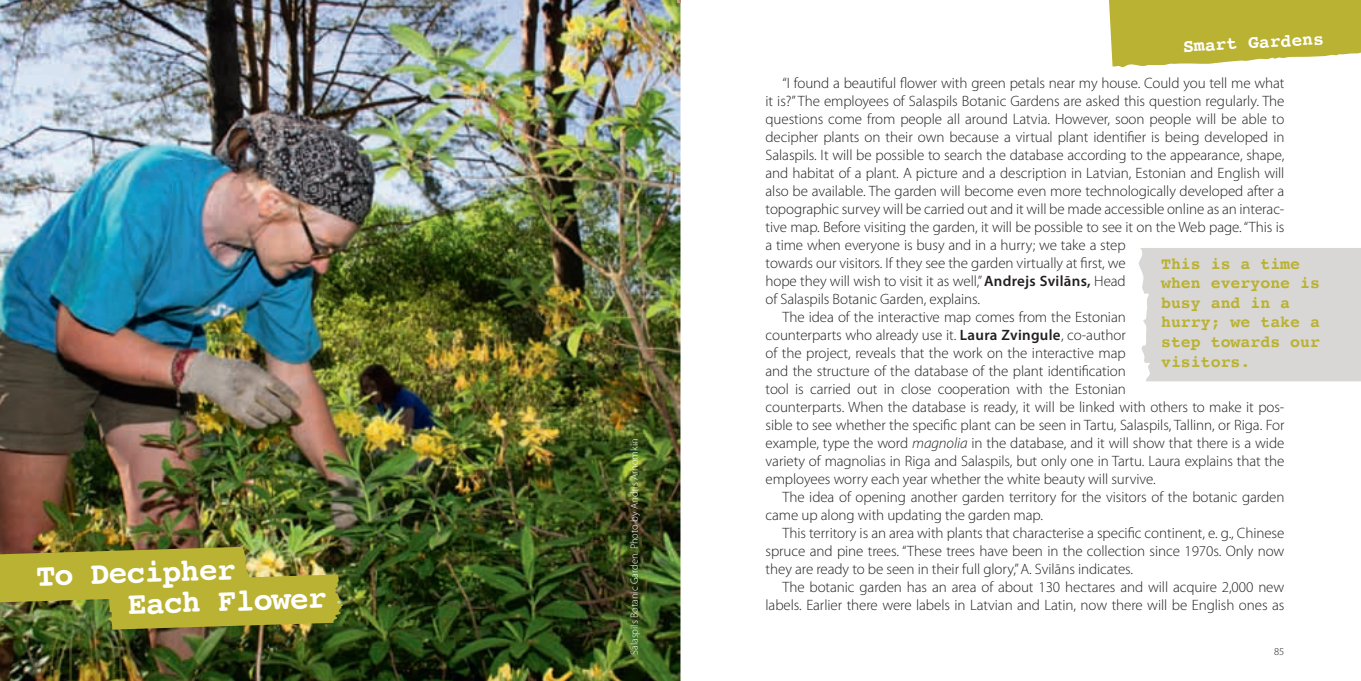
<style>
.page{position:relative;width:1361px;height:681px;background:#fff}
.page>*{position:absolute;margin:0;border:0;box-sizing:border-box;transform-origin:0 0}
.t1{font:700 31.5px/31.5px "Courier 10 Pitch TL";color:#fff}
.t2{font:700 18px "Courier 10 Pitch TL";color:#fff}
.t3{font:700 16.5px/19.5px "Courier 10 Pitch TL";color:#bab232}
.t4{font:300 15px "Myriad Pro";letter-spacing:-.005em;color:#231f20}
.t5{font:300 10.5px "Myriad Pro";color:#fff}
.t6{font:300 10.5px "Myriad Pro";color:#231f20}
.s1{font-weight:600}
.s2{font-style:italic}
</style>
<div class="page">
<img style="left:0;top:0;width:680px;height:680px">
<svg style="left:1109px;top:0;width:252px;height:67px;background:#c1ba47"></svg>
<div style="left:1138px;top:248px;width:223px;height:133px;background:#d8d7d6"></div>
<img style="left:0;top:546px;width:343px;height:83px">
<h1 class="t1" style="left:126px;top:557px;width:201px;text-indent:-90px;rotate:-2deg">To Decipher<br>Each Flower</h1>
<p class="t5" style="left:629px;top:654px;width:218px;rotate:-90deg">Salaspils Botanic Garden. Photo by Andris Arhomkin</p>
<p class="t2" style="left:1182px;top:36px;width:142px;rotate:-3deg">Smart Gardens</p>
<p class="t4" style="left:782px;top:75px;width:503px">“I found a beautiful flower with green petals near my house. Could you tell me what</p>
<p class="t4" style="left:765px;top:93px;width:520px">it is?” The employees of Salaspils Botanic Gardens are asked this question regularly. The</p>
<p class="t4" style="left:765px;top:111px;width:520px">questions come from people all around Latvia. However, soon people will be able to</p>
<p class="t4" style="left:765px;top:129px;width:520px">decipher plants on their own because a virtual plant identifier is being developed in</p>
<p class="t4" style="left:765px;top:147px;width:520px">Salaspils. It will be possible to search the database according to the appearance, shape,</p>
<p class="t4" style="left:765px;top:165px;width:520px">and habitat of a plant. A picture and a description in Latvian, Estonian and English will</p>
<p class="t4" style="left:765px;top:183px;width:520px">also be available. The garden will become even more technologically developed after a</p>
<p class="t4" style="left:765px;top:201px;width:520px">topographic survey will be carried out and it will be made accessible online as an interac-</p>
<p class="t4" style="left:765px;top:219px;width:520px">tive map. Before visiting the garden, it will be possible to see it on the Web page. “This is</p>
<p class="t4" style="left:765px;top:237px;width:362px">a time when everyone is busy and in a hurry; we take a step</p>
<p class="t4" style="left:765px;top:255px;width:362px">towards our visitors. If they see the garden virtually at first, we</p>
<p class="t4" style="left:765px;top:273px;width:362px">hope they will wish to visit it as well,” <span class="s1">Andrejs Svilāns,</span> Head</p>
<p class="t4" style="left:765px;top:291px;width:216px">of Salaspils Botanic Garden, explains.</p>
<p class="t4" style="left:782px;top:309px;width:345px">The idea of the interactive map comes from the Estonian</p>
<p class="t4" style="left:765px;top:327px;width:362px">counterparts who already use it. <span class="s1">Laura Zvingule</span>, co-author</p>
<p class="t4" style="left:765px;top:345px;width:362px">of the project, reveals that the work on the interactive map</p>
<p class="t4" style="left:765px;top:363px;width:362px">and the structure of the database of the plant identification</p>
<p class="t4" style="left:765px;top:381px;width:362px">tool is carried out in close cooperation with the Estonian</p>
<p class="t4" style="left:765px;top:399px;width:520px">counterparts. When the database is ready, it will be linked with others to make it pos-</p>
<p class="t4" style="left:765px;top:417px;width:520px">sible to see whether the specific plant can be seen in Tartu, Salaspils, Tallinn, or Riga. For</p>
<p class="t4" style="left:765px;top:435px;width:520px">example, type the word <span class="s2">magnolia</span> in the database, and it will show that there is a wide</p>
<p class="t4" style="left:765px;top:453px;width:520px">variety of magnolias in Riga and Salaspils, but only one in Tartu. Laura explains that the</p>
<p class="t4" style="left:765px;top:471px;width:392px">employees worry each year whether the white beauty will survive.</p>
<p class="t4" style="left:782px;top:489px;width:503px">The idea of opening another garden territory for the visitors of the botanic garden</p>
<p class="t4" style="left:765px;top:507px;width:279px">came up along with updating the garden map.</p>
<p class="t4" style="left:782px;top:525px;width:503px">This territory is an area with plants that characterise a specific continent, e. g., Chinese</p>
<p class="t4" style="left:765px;top:543px;width:520px">spruce and pine trees. “These trees have been in the collection since 1970s. Only now</p>
<p class="t4" style="left:765px;top:561px;width:369px">they are ready to be seen in their full glory,” A. Svilāns indicates.</p>
<p class="t4" style="left:782px;top:579px;width:503px">The botanic garden has an area of about 130 hectares and will acquire 2,000 new</p>
<p class="t4" style="left:765px;top:597px;width:520px">labels. Earlier there were labels in Latvian and Latin, now there will be English ones as</p>
<p class="t3" style="left:1161px;top:254px;width:160px">This is a time when everyone is busy and in a hurry; we take a step towards our visitors.</p>
<p class="t6" style="left:1274px;top:645px;width:12px">85</p>
</div>
